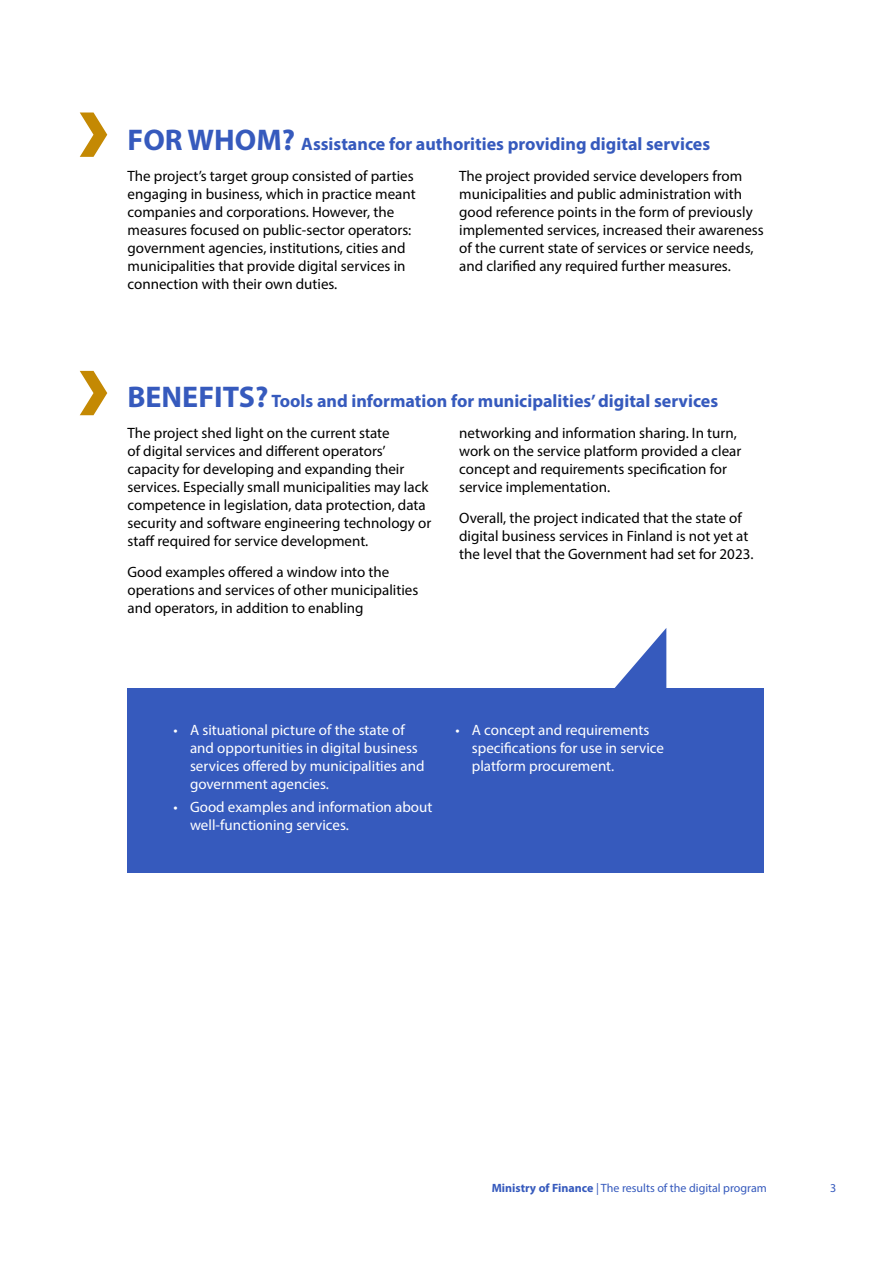
<style>
.page{position:relative;width:893px;height:1263px;background:#fff}
.page>*{position:absolute;margin:0;border:0;box-sizing:border-box;transform-origin:0 0}
.t1{font:700 18px "Myriad Pro";color:#365abd}
.Leipis_norm{font:15px/18px "Myriad Pro";color:#000}
.t2{font:15px/18px "Myriad Pro";color:#fff}
.t3{font:12px "Myriad Pro";color:#365abd}
.s1{font-size:30px}
.s2{font-weight:700}
</style>
<div class="page">
<svg style="left:80px;top:112px;width:27px;height:45px"></svg>
<div style="left:127px;top:688px;width:637px;height:185px;background:#365abd"></div>
<svg style="left:614px;top:628px;width:52px;height:60px"></svg>
<svg style="left:80px;top:371px;width:27px;height:44px"></svg>
<h2 class="t1" style="left:128px;top:132px;width:584px"><span class="s1">FOR WHOM?</span> Assistance for authorities providing digital services</h2>
<p class="Leipis_norm" style="left:128px;top:167px;width:290px">The project’s target group consisted of parties engaging in business, which in practice meant companies and corporations. However, the measures focused on public-sector operators: government agencies, institutions, cities and municipalities that provide digital services in connection with their own duties.</p>
<p class="Leipis_norm" style="left:459px;top:167px;width:306px">The project provided service developers from municipalities and public administration with good reference points in the form of previously implemented services, increased their awareness of the current state of services or service needs, and clarified any required further measures.</p>
<h2 class="t1" style="left:127px;top:389px;width:592px"><span class="s1">BENEFITS?</span> Tools and information for municipalities’ digital services</h2>
<p class="Leipis_norm" style="left:127px;top:424px;width:305px">The project shed light on the current state<br>of digital services and different operators’ capacity for developing and expanding their services. Especially small municipalities may lack competence in legislation, data protection, data security and software engineering technology or staff required for service development.</p>
<p class="Leipis_norm" style="left:127px;top:562px;width:292px">Good examples offered a window into the operations and services of other municipalities and operators, in addition to enabling</p>
<p class="Leipis_norm" style="left:459px;top:424px;width:284px">networking and information sharing. In turn, work on the service platform provided a clear concept and requirements specification for service implementation.</p>
<p class="Leipis_norm" style="left:459px;top:508px;width:296px">Overall, the project indicated that the state of digital business services in Finland is not yet at the level that the Government had set for 2023.</p>
<p class="t2" style="left:190px;top:721px;width:236px;text-indent:-16px">• A situational picture of the state of and opportunities in digital business services offered by municipalities and government agencies.</p>
<p class="t2" style="left:190px;top:797px;width:244px;text-indent:-16px">• Good examples and information about well-functioning services.</p>
<p class="t2" style="left:472px;top:721px;width:194px;text-indent:-16px">• A concept and requirements specifications for use in service platform procurement.</p>
<p class="t3" style="left:492px;top:1180px;width:277px"><span class="s2">Ministry of Finance</span> | The results of the digital program</p>
<p class="t3" style="left:830px;top:1180px;width:8px">3</p>
</div>
